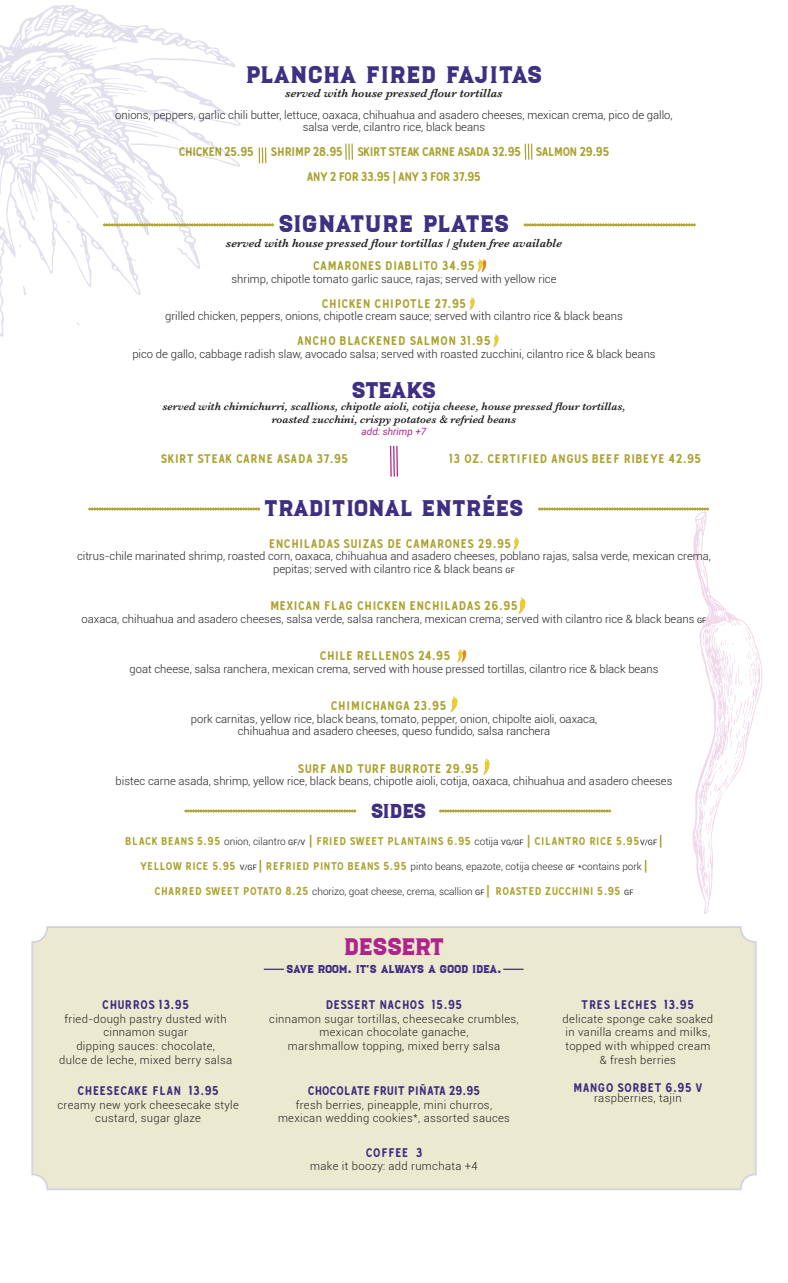
<style>
.page{position:relative;width:788px;height:1283px;background:#fff}
.page>*{position:absolute;margin:0;border:0;box-sizing:border-box;transform-origin:0 0}
.t1{font:23.75px "Luchador";letter-spacing:.03em;color:#3e3082}
.t2{font:23.75px "Luchador";letter-spacing:-.01em;color:#af248b}
.t3{font:22.5px "Luchador";letter-spacing:.03em;color:#3f2e81}
.t4{font:20px "Luchador";letter-spacing:-.02em;color:#3f2e81}
.Menu_Item_Green{font:12.5px "Gunnar";letter-spacing:.07em;color:#aba333}
.Toro_Main_Menu_Description{font:12.5px "Gunnar";letter-spacing:.07em;color:#aca434}
.t5{font:12.5px "Gunnar";letter-spacing:.055em;color:#3f2e81}
.Toro_Main_Menu_Description-2{font:12.5px "Gunnar";color:#aba333}
.Toro_Main_Menu_Description-3{font:12.5px "Gunnar";letter-spacing:.07em;color:#aba333}
.t6{font:12.5px "Gunnar";letter-spacing:.03em;color:#3f2e81}
.Menu_Item_Green-2{font:12.5px "Gunnar";letter-spacing:.05em;color:#aba333}
.t7{font:italic 600 12.12px "Baskerville";color:#231f20}
.Menu_Item_Green-3{font:300 11.25px/12.5px "Roboto";color:#231f20;text-align:center}
.Menu_Item_Green-4{font:300 11.25px/13.8px "Roboto";letter-spacing:.03em;color:#231f20;text-align:center}
.Toro_Main_Menu_Description-4{font:300 11.25px "Roboto";color:#231f20}
.Toro_Main_Menu_Description-5{font:italic 600 11.25px "Baskerville";color:#231f20}
.t8{font:11.25px "Gunnar";letter-spacing:.07em;color:#aca434}
.t9{font:11.25px "Gunnar";letter-spacing:.05em;color:#aca434}
.t10{font:11.25px "Luchador";letter-spacing:-.01em;color:#3f2e81}
.t11{font:300 10px "Roboto";color:#231f20}
.Paragraph_Style_1_Toro{font:italic 10px "Roboto";color:#b0268a}
.s1{font-weight:400;font-size:7.5px}
.s2{font-family:"Roboto";font-weight:300;font-size:10px;color:#231f20}
.s3{font-family:"Roboto";font-size:7.5px;color:#231f20}
.s4{font-size:12.5px;color:#aba333}
.s5{font-family:"Gunnar";font-weight:400;font-size:11.25px;color:#aca434}
.s6{font-family:"Gunnar";font-weight:400;font-size:12.5px;color:#aba333}
</style>
<div class="page">
<div style="left:31px;top:926px;width:725px;height:264px;background:#ebead0"></div>
<div style="left:33px;top:927px;width:722px;height:262px;border:1px solid #3e3082;border-radius:15px"></div>
<hr style="left:264px;top:968px;width:20px;height:2px;background:#3e3082">
<hr style="left:503px;top:968px;width:20px;height:2px;background:#3e3082">
<svg style="left:345px;top:144px;width:8px;height:16px"></svg>
<svg style="left:524px;top:144px;width:8px;height:16px"></svg>
<svg style="left:259px;top:147px;width:7px;height:16px"></svg>
<svg style="left:0;top:5px;width:241px;height:332px"></svg>
<svg style="left:126px;top:258px;width:10px;height:3px"></svg>
<svg style="left:76px;top:322px;width:4px;height:4px"></svg>
<svg style="left:50px;top:200px;width:10px;height:3px"></svg>
<svg style="left:23px;top:286px;width:3px;height:9px"></svg>
<svg style="left:523px;top:223px;width:172px;height:3px"></svg>
<svg style="left:103px;top:223px;width:171px;height:3px"></svg>
<svg style="left:390px;top:445px;width:8px;height:32px"></svg>
<svg style="left:88px;top:507px;width:172px;height:3px"></svg>
<svg style="left:477px;top:259px;width:9px;height:13px"></svg>
<img style="left:469px;top:297px;width:5px;height:13px">
<img style="left:493px;top:334px;width:5px;height:13px">
<svg style="left:439px;top:507px;width:323px;height:407px"></svg>
<svg style="left:184px;top:809px;width:172px;height:3px"></svg>
<p class="t1" style="left:246px;top:57px;width:298px">PLANCHA FIRED FAJITAS</p>
<p class="t7" style="left:285px;top:85px;width:219px">served with house pressed flour tortillas</p>
<p class="Toro_Main_Menu_Description-4" style="left:115px;top:107px;width:559px">onions, peppers, garlic chili butter, lettuce, oaxaca, chihuahua and asadero cheeses, mexican crema, pico de gallo,</p>
<p class="Toro_Main_Menu_Description-4" style="left:303px;top:120px;width:184px">salsa verde, cilantro rice, black beans</p>
<p class="Toro_Main_Menu_Description-2" style="left:179px;top:144px;width:77px">CHICKEN 25.95</p>
<p class="Toro_Main_Menu_Description-2" style="left:271px;top:144px;width:339px">SHRIMP 28.95 SKIRT STEAK CARNE ASADA 32.95 SALMON 29.95</p>
<p class="Toro_Main_Menu_Description-2" style="left:307px;top:169px;width:175px">ANY 2 FOR 33.95 | ANY 3 FOR 37.95</p>
<p class="t1" style="left:279px;top:206px;width:232px">SIGNATURE PLATES</p>
<p class="t7" style="left:226px;top:234px;width:338px">served with house pressed flour tortillas / gluten free available</p>
<p class="Toro_Main_Menu_Description-3" style="left:313px;top:258px;width:163px">CAMARONES DIABLITO 34.95</p>
<p class="Menu_Item_Green-3" style="left:231px;top:272px;width:326px">shrimp, chipotle tomato garlic sauce, rajas; served with yellow rice</p>
<p class="Toro_Main_Menu_Description-3" style="left:322px;top:295px;width:146px">CHICKEN CHIPOTLE 27.95</p>
<p class="Menu_Item_Green-3" style="left:165px;top:309px;width:459px">grilled chicken, peppers, onions, chipotle cream sauce; served with cilantro rice &amp; black beans</p>
<p class="Menu_Item_Green" style="left:297px;top:333px;width:195px">ANCHO BLACKENED SALMON 31.95</p>
<p class="Menu_Item_Green-3" style="left:132px;top:347px;width:525px">pico de gallo, cabbage radish slaw, avocado salsa; served with roasted zucchini, cilantro rice &amp; black beans</p>
<p class="t3" style="left:352px;top:373px;width:85px">STEAKS</p>
<p class="Toro_Main_Menu_Description-5" style="left:162px;top:399px;width:464px">served with chimichurri, scallions, chipotle aioli, cotija cheese, house pressed flour tortillas,</p>
<p class="Toro_Main_Menu_Description-5" style="left:271px;top:411px;width:246px">roasted zucchini, crispy potatoes &amp; refried beans</p>
<p class="Paragraph_Style_1_Toro" style="left:361px;top:425px;width:66px">add: shrimp +7</p>
<p class="Toro_Main_Menu_Description" style="left:161px;top:450px;width:188px">SKIRT STEAK CARNE ASADA 37.95</p>
<p class="Toro_Main_Menu_Description" style="left:449px;top:450px;width:253px">13 OZ. CERTIFIED ANGUS BEEF RIBEYE 42.95</p>
<p class="t3" style="left:264px;top:492px;width:260px">TRADITIONAL ENTRÉES</p>
<p class="Toro_Main_Menu_Description" style="left:269px;top:535px;width:243px">ENCHILADAS SUIZAS DE CAMARONES 29.95</p>
<p class="Menu_Item_Green-3" style="left:77px;top:549px;width:635px">citrus-chile marinated shrimp, roasted corn, oaxaca, chihuahua and asadero cheeses, poblano rajas, salsa verde, mexican crema, pepitas; served with cilantro rice &amp; black beans <span class="s1">GF</span></p>
<p class="Menu_Item_Green" style="left:270px;top:598px;width:249px">MEXICAN FLAG CHICKEN ENCHILADAS 26.95</p>
<p class="Menu_Item_Green-3" style="left:81px;top:612px;width:626px">oaxaca, chihuahua and asadero cheeses, salsa verde, salsa ranchera, mexican crema; served with cilantro rice &amp; black beans <span class="s1">GF</span></p>
<p class="Menu_Item_Green-2" style="left:320px;top:648px;width:132px">CHILE RELLENOS 24.95</p>
<p class="Menu_Item_Green-3" style="left:129px;top:662px;width:530px">goat cheese, salsa ranchera, mexican crema, served with house pressed tortillas, cilantro rice &amp; black beans</p>
<p class="Menu_Item_Green" style="left:331px;top:698px;width:117px">CHIMICHANGA 23.95</p>
<p class="Menu_Item_Green-3" style="left:191px;top:712px;width:408px">pork carnitas, yellow rice, black beans, tomato, pepper, onion, chipolte aioli, oaxaca,</p>
<p class="Menu_Item_Green-3" style="left:238px;top:724px;width:314px">chihuahua and asadero cheeses, queso fundido, salsa ranchera</p>
<p class="Menu_Item_Green" style="left:298px;top:760px;width:182px">SURF AND TURF BURROTE 29.95</p>
<p class="Menu_Item_Green-3" style="left:116px;top:774px;width:558px">bistec carne asada, shrimp, yellow rice, black beans, chipotle aioli, cotija, oaxaca, chihuahua and asadero cheeses</p>
<p class="t4" style="left:371px;top:796px;width:57px">SIDES</p>
<p class="t8" style="left:126px;top:833px;width:538px">BLACK BEANS 5.95 <span class="s2">onion, cilantro</span> <span class="s3">GF/V</span> <span class="s4">|</span> FRIED SWEET PLANTAINS 6.95 <span class="s2">cotija</span> <span class="s3">VG/GF</span> <span class="s4">|</span> CILANTRO RICE 5.95<span class="s3">V/GF</span> <span class="s4">|</span></p>
<p class="t11" style="left:140px;top:859px;width:508px"><span class="s5">YELLOW RICE 5.95</span> <span class="s1">V/GF</span> <span class="s6">|</span> <span class="s5">REFRIED PINTO BEANS 5.95</span> pinto beans, epazote, cotija cheese <span class="s1">GF</span> *contains pork <span class="s6">|</span></p>
<p class="t9" style="left:154px;top:883px;width:480px">CHARRED SWEET POTATO 8.25 <span class="s2">chorizo, goat cheese, crema, scallion</span> <span class="s3">GF</span> <span class="s4">|</span> ROASTED ZUCCHINI 5.95 <span class="s3">GF</span></p>
<p class="t5" style="left:102px;top:996px;width:88px">CHURROS 13.95</p>
<p class="Menu_Item_Green-4" style="left:65px;top:1011px;width:164px">fried-dough pastry dusted with</p>
<p class="Menu_Item_Green-4" style="left:103px;top:1025px;width:86px">cinnamon sugar</p>
<p class="Menu_Item_Green-4" style="left:59px;top:1038px;width:174px">dipping sauces: chocolate,<br>dulce de leche, mixed berry salsa</p>
<p class="t5" style="left:77px;top:1082px;width:143px">CHEESECAKE FLAN 13.95</p>
<p class="Menu_Item_Green-4" style="left:57px;top:1097px;width:183px">creamy new york cheesecake style</p>
<p class="Menu_Item_Green-4" style="left:95px;top:1111px;width:107px">custard, sugar glaze</p>
<p class="t2" style="left:344px;top:929px;width:102px">DESSERT</p>
<p class="t10" style="left:286px;top:961px;width:216px">SAVE ROOM. IT’S ALWAYS A GOOD IDEA.</p>
<p class="t5" style="left:326px;top:996px;width:138px">DESSERT NACHOS 15.95</p>
<p class="Menu_Item_Green-4" style="left:269px;top:1011px;width:251px">cinnamon sugar tortillas, cheesecake crumbles,</p>
<p class="Menu_Item_Green-4" style="left:319px;top:1025px;width:150px">mexican chocolate ganache,</p>
<p class="Menu_Item_Green-4" style="left:288px;top:1038px;width:214px">marshmallow topping, mixed berry salsa</p>
<p class="t6" style="left:308px;top:1082px;width:174px">CHOCOLATE FRUIT PIÑATA 29.95</p>
<p class="Menu_Item_Green-4" style="left:296px;top:1097px;width:198px">fresh berries, pineapple, mini churros,</p>
<p class="Menu_Item_Green-4" style="left:278px;top:1111px;width:233px">mexican wedding cookies*, assorted sauces</p>
<p class="t5" style="left:365px;top:1144px;width:58px">COFFEE 3</p>
<p class="Menu_Item_Green-4" style="left:310px;top:1159px;width:169px">make it boozy: add rumchata +4</p>
<p class="t5" style="left:581px;top:996px;width:114px">TRES LECHES 13.95</p>
<p class="Menu_Item_Green-4" style="left:562px;top:1011px;width:152px">delicate sponge cake soaked</p>
<p class="Menu_Item_Green-4" style="left:565px;top:1025px;width:146px">in vanilla creams and milks,</p>
<p class="Menu_Item_Green-4" style="left:565px;top:1038px;width:147px">topped with whipped cream</p>
<p class="Menu_Item_Green-4" style="left:599px;top:1052px;width:78px">&amp; fresh berries</p>
<p class="t5" style="left:573px;top:1079px;width:130px">MANGO SORBET 6.95 V</p>
<p class="Menu_Item_Green-4" style="left:594px;top:1090px;width:89px">raspberries, tajin</p>
</div>
